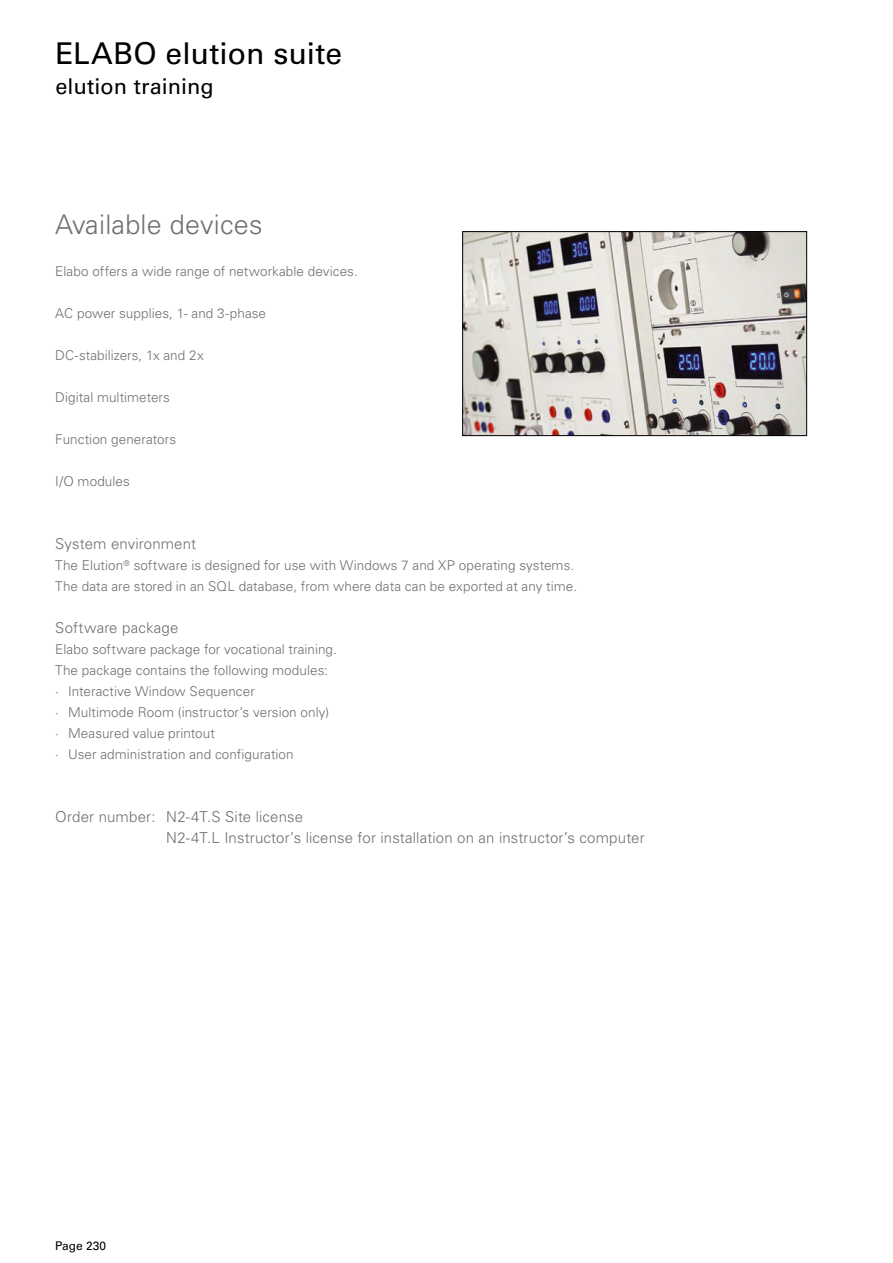
<style>
.page{position:relative;width:893px;height:1263px;background:#fff}
.page>*{position:absolute;margin:0;border:0;box-sizing:border-box;transform-origin:0 0}
.t1{font:30px "Univers LT Pro 55 Roman";letter-spacing:.005em;color:#000}
.t2{font:300 27px "Univers LT Pro 45";letter-spacing:.01em;color:#706f6f}
.t3{font:21.75px "Univers LT Pro 55 Roman";color:#000}
.t4{font:300 15px/21px "Univers LT Pro 45";letter-spacing:.01em;color:#706f6f}
.t5{font:300 13.5px/21px "Univers LT Pro 45";letter-spacing:.005em;color:#706f6f}
.t6{font:12px "Univers LT Pro 55 Roman";color:#000}
</style>
<div class="page">
<img style="left:464px;top:233px;width:341px;height:201px">
<div style="left:462px;top:231px;width:345px;height:205px;border:1px solid #000"></div>
<h1 class="t1" style="left:55px;top:36px;width:288px">ELABO elution suite</h1>
<h3 class="t3" style="left:55px;top:73px;width:160px">elution training</h3>
<h2 class="t2" style="left:55px;top:208px;width:209px">Available devices</h2>
<p class="t5" style="left:55px;top:261px;width:304px">Elabo offers a wide range of networkable devices.</p>
<p class="t5" style="left:55px;top:303px;width:212px">AC power supplies, 1- and 3-phase</p>
<p class="t5" style="left:55px;top:345px;width:150px">DC-stabilizers, 1x and 2x</p>
<p class="t5" style="left:55px;top:387px;width:116px">Digital multimeters</p>
<p class="t5" style="left:55px;top:429px;width:122px">Function generators</p>
<p class="t5" style="left:55px;top:471px;width:76px">I/O modules</p>
<p class="t4" style="left:55px;top:533px;width:142px">System environment</p>
<p class="t5" style="left:55px;top:555px;width:523px">The Elution<sup>®</sup> software is designed for use with Windows 7 and XP operating systems.<br>The data are stored in an SQL database, from where data can be exported at any time.</p>
<p class="t4" style="left:55px;top:617px;width:125px">Software package</p>
<p class="t5" style="left:55px;top:639px;width:283px">Elabo software package for vocational training.<br>The package contains the following modules:<br>· Interactive Window Sequencer<br>· Multimode Room (instructor’s version only)<br>· Measured value printout<br>· User administration and configuration</p>
<p class="t4" style="left:166px;top:806px;width:480px;text-indent:-111px">Order number: N2-4T.S Site license<br>N2-4T.L Instructor’s license for installation on an instructor’s computer</p>
<p class="t6" style="left:55px;top:1239px;width:53px">Page 230</p>
</div>
